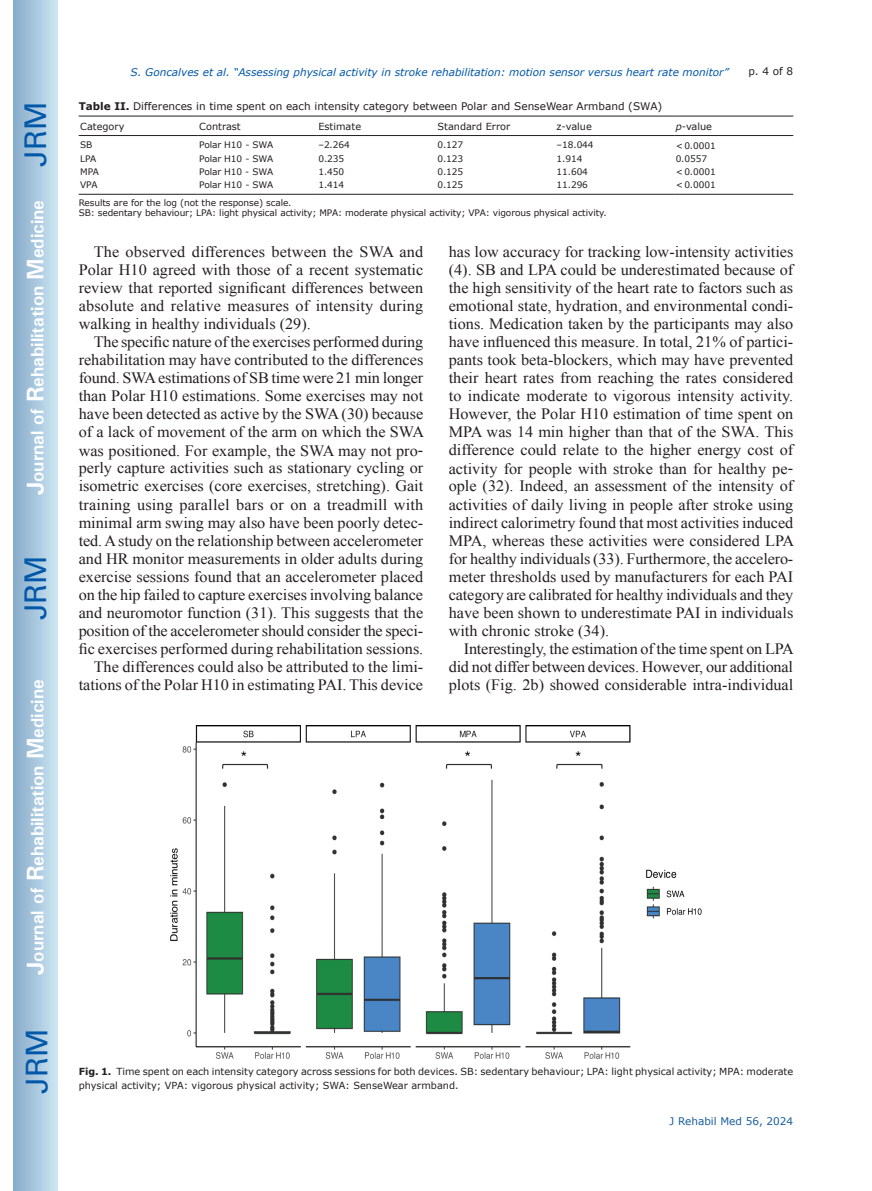
<style>
.page{position:relative;width:872px;height:1191px;background:#fff}
.page>*{position:absolute;margin:0;border:0;box-sizing:border-box;transform-origin:0 0}
.t1{font:30px "Univers";color:#0157a8}
.t2{font:700 18px "Univers";color:#fff}
.t3{font:15.75px/18px "Times New Roman";color:#231f20;text-align:justify}
.t4{font:italic 10.5px "Verdana";color:#0157a8}
.t5{font:10.5px "Verdana";color:#231f20}
.t6{font:10.5px "Verdana";color:#175d9e}
.t7{font:9.75px/13.5px "Verdana";color:#231f20}
.t8{font:9px/10.8px "Verdana";letter-spacing:-.01em;color:#231f20}
.s1{font-size:24px}
.s2{font-weight:700}
.s3{font-style:italic}
</style>
<div class="page">
<div style="left:14px;top:0;width:43px;height:1191px;background:linear-gradient(to right,#88acca,#cbe5f2)"></div>
<hr style="left:79px;top:116px;width:119px;height:1px;background:#231f20">
<hr style="left:198px;top:116px;width:119px;height:1px;background:#231f20">
<hr style="left:317px;top:116px;width:119px;height:1px;background:#231f20">
<hr style="left:436px;top:116px;width:119px;height:1px;background:#231f20">
<hr style="left:555px;top:116px;width:119px;height:1px;background:#231f20">
<hr style="left:674px;top:116px;width:119px;height:1px;background:#231f20">
<hr style="left:79px;top:135px;width:119px;height:1px;background:#231f20">
<hr style="left:198px;top:135px;width:119px;height:1px;background:#231f20">
<hr style="left:317px;top:135px;width:119px;height:1px;background:#231f20">
<hr style="left:436px;top:135px;width:119px;height:1px;background:#231f20">
<hr style="left:555px;top:135px;width:119px;height:1px;background:#231f20">
<hr style="left:674px;top:135px;width:119px;height:1px;background:#231f20">
<hr style="left:79px;top:194px;width:119px;height:1px;background:#231f20">
<hr style="left:198px;top:194px;width:119px;height:1px;background:#231f20">
<hr style="left:317px;top:194px;width:119px;height:1px;background:#231f20">
<hr style="left:436px;top:194px;width:119px;height:1px;background:#231f20">
<hr style="left:555px;top:194px;width:119px;height:1px;background:#231f20">
<hr style="left:674px;top:194px;width:119px;height:1px;background:#231f20">
<img style="left:170px;top:726px;width:532px;height:333px">
<h1 class="t1" style="left:18px;top:167px;width:67px;rotate:-90deg">JRM</h1>
<p class="t2" style="left:26px;top:495px;width:297px;rotate:-90deg"><span class="s1">J</span>ournal of <span class="s1">R</span>ehabilitation <span class="s1">M</span>edicine</p>
<h1 class="t1" style="left:18px;top:620px;width:67px;rotate:-90deg">JRM</h1>
<p class="t2" style="left:26px;top:974px;width:297px;rotate:-90deg"><span class="s1">J</span>ournal of <span class="s1">R</span>ehabilitation <span class="s1">M</span>edicine</p>
<h1 class="t1" style="left:19px;top:1093px;width:67px;rotate:-90deg">JRM</h1>
<p class="t4" style="left:131px;top:65px;width:599px">S. Goncalves et al. “Assessing physical activity in stroke rehabilitation: motion sensor versus heart rate monitor”</p>
<p class="t5" style="left:748px;top:64px;width:46px">p. 4 of 8</p>
<p class="t5" style="left:79px;top:100px;width:585px"><span class="s2">Table II.</span> Differences in time spent on each intensity category between Polar and SenseWear Armband (SWA)</p>
<p class="t7" style="left:80px;top:119px;width:46px">Category</p>
<p class="t7" style="left:199px;top:119px;width:43px">Contrast</p>
<p class="t7" style="left:318px;top:119px;width:44px">Estimate</p>
<p class="t7" style="left:437px;top:119px;width:74px">Standard Error</p>
<p class="t7" style="left:556px;top:119px;width:37px">z-value</p>
<p class="t7" style="left:675px;top:119px;width:38px"><span class="s3">p</span>-value</p>
<p class="t8" style="left:80px;top:140px;width:14px">SB</p>
<p class="t8" style="left:199px;top:140px;width:75px">Polar H10 - SWA</p>
<p class="t8" style="left:318px;top:140px;width:33px">–2.264</p>
<p class="t8" style="left:437px;top:140px;width:27px">0.127</p>
<p class="t8" style="left:556px;top:140px;width:39px">–18.044</p>
<p class="t8" style="left:675px;top:140px;width:42px">&lt; 0.0001</p>
<p class="t8" style="left:80px;top:153px;width:18px">LPA</p>
<p class="t8" style="left:199px;top:153px;width:75px">Polar H10 - SWA</p>
<p class="t8" style="left:318px;top:153px;width:27px">0.235</p>
<p class="t8" style="left:437px;top:153px;width:27px">0.123</p>
<p class="t8" style="left:556px;top:153px;width:27px">1.914</p>
<p class="t8" style="left:675px;top:153px;width:33px">0.0557</p>
<p class="t8" style="left:80px;top:166px;width:20px">MPA</p>
<p class="t8" style="left:199px;top:166px;width:75px">Polar H10 - SWA</p>
<p class="t8" style="left:318px;top:166px;width:27px">1.450</p>
<p class="t8" style="left:437px;top:166px;width:27px">0.125</p>
<p class="t8" style="left:556px;top:166px;width:33px">11.604</p>
<p class="t8" style="left:675px;top:166px;width:42px">&lt; 0.0001</p>
<p class="t8" style="left:80px;top:179px;width:19px">VPA</p>
<p class="t8" style="left:199px;top:179px;width:75px">Polar H10 - SWA</p>
<p class="t8" style="left:318px;top:179px;width:27px">1.414</p>
<p class="t8" style="left:437px;top:179px;width:27px">0.125</p>
<p class="t8" style="left:556px;top:179px;width:33px">11.296</p>
<p class="t8" style="left:675px;top:180px;width:42px">&lt; 0.0001</p>
<p class="t8" style="left:79px;top:197px;width:529px">Results are for the log (not the response) scale.<br>SB: sedentary behaviour; LPA: light physical activity; MPA: moderate physical activity; VPA: vigorous physical activity.</p>
<p class="t3" style="left:79px;top:243px;width:346px;text-indent:15px">The observed differences between the SWA and Polar H10 agreed with those of a recent systematic review that reported significant differences between absolute and relative measures of intensity during walking in healthy individuals (29).</p>
<p class="t3" style="left:79px;top:333px;width:347px;text-align:right">The specific nature of the exercises performed during rehabilitation may have contributed to the differences found. SWA estimations of SB time were 21 min longer than Polar H10 estimations. Some exercises may not have been detected as active by the SWA (30) because of a lack of movement of the arm on which the SWA was positioned. For example, the SWA may not pro&shy;perly capture activities such as stationary cycling or isometric exercises (core exercises, stretching). Gait training using parallel bars or on a treadmill with minimal arm swing may also have been poorly detec&shy;ted. A study on the relationship between accelerometer and HR monitor measurements in older adults during exercise sessions found that an accelerometer placed on the hip failed to capture exercises involving balance and neuromotor function (31). This suggests that the position of the accelerometer should consider the speci&shy;fic exercises performed during rehabilitation sessions.<br>The differences could also be attributed to the limi&shy;tations of the Polar H10 in estimating PAI. This device</p>
<p class="t3" style="left:449px;top:243px;width:347px">has low accuracy for tracking low-intensity activities (4). SB and LPA could be underestimated because of the high sensitivity of the heart rate to factors such as emotional state, hydration, and environmental condi&shy;tions. Medication taken by the participants may also have influenced this measure. In total, 21% of partici&shy;pants took beta-blockers, which may have prevented their heart rates from reaching the rates considered to indicate moderate to vigorous intensity activity.<br>However, the Polar H10 estimation of time spent on MPA was 14 min higher than that of the SWA. This difference could relate to the higher energy cost of activity for people with stroke than for healthy pe&shy;ople (32). Indeed, an assessment of the intensity of activities of daily living in people after stroke using indirect calorimetry found that most activities induced MPA, whereas these activities were considered LPA for healthy individuals (33). Furthermore, the accelero&shy;meter thresholds used by manufacturers for each PAI category are calibrated for healthy individuals and they have been shown to underestimate PAI in individuals with chronic stroke (34).</p>
<p class="t3" style="left:449px;top:639px;width:347px;text-indent:15px">Interestingly, the estimation of the time spent on LPA did not differ between devices. However, our additional plots (Fig. 2b) showed considerable intra-individual</p>
<p class="t7" style="left:79px;top:1065px;width:716px"><span class="s2">Fig. 1.</span> Time spent on each intensity category across sessions for both devices. SB: sedentary behaviour; LPA: light physical activity; MPA: moderate physical activity; VPA: vigorous physical activity; SWA: SenseWear armband.</p>
<p class="t6" style="left:669px;top:1114px;width:125px">J Rehabil Med 56, 2024</p>
</div>
